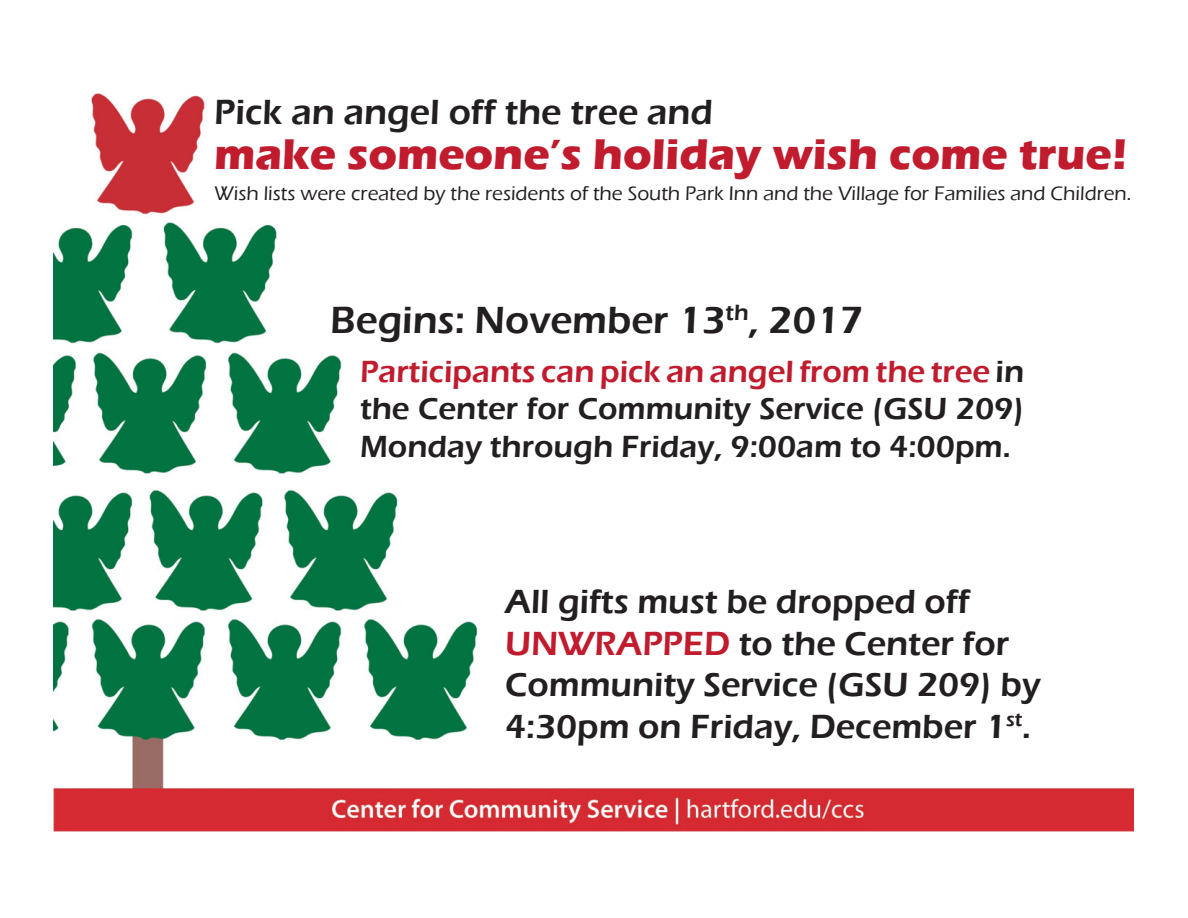
<style>
.page{position:relative;width:1188px;height:918px;background:#fff}
.page>*{position:absolute;margin:0;border:0;box-sizing:border-box;transform-origin:0 0}
.t1{font:700 44.25px "Eras ITC";color:#c11b2e}
.t2{font:600 39px "Eras ITC";color:#231f20}
.t3{font:600 36px "Eras ITC";color:#231f20}
.t4{font:600 34.5px/41.4px "Eras ITC";color:#231f20}
.t5{font:600 31.5px/37.8px "Eras ITC";color:#231f20;text-align:justify}
.t6{font:500 20.25px "Eras ITC";color:#231f20}
.s1{font-size:21px}
.s2{color:#c11b2e}
</style>
<div class="page">
<img style="left:54px;top:93px;width:1080px;height:739px">
<p class="t3" style="left:214px;top:92px;width:500px">Pick an angel off the tree and</p>
<p class="t1" style="left:214px;top:129px;width:915px">make someone’s holiday wish come true!</p>
<p class="t6" style="left:214px;top:182px;width:919px">Wish lists were created by the residents of the South Park Inn and the Village for Families and Children<span class="s1">.</span></p>
<p class="t2" style="left:330px;top:298px;width:535px">Begins: November 13<sup>th</sup>, 2017</p>
<p class="t5" style="left:360px;top:352px;width:666px"><span class="s2">Participants can pick an angel from the tree</span> in the Center for Community Service (GSU 209)<br>Monday through Friday, 9:00am to 4:00pm.</p>
<p class="t4" style="left:505px;top:582px;width:537px">All gifts must be dropped off<br><span class="s2">UNWRAPPED</span> to the Center for<br>Community Service (GSU 209) by<br>4:30pm on Friday, December 1<sup>st</sup>.</p>
</div>
